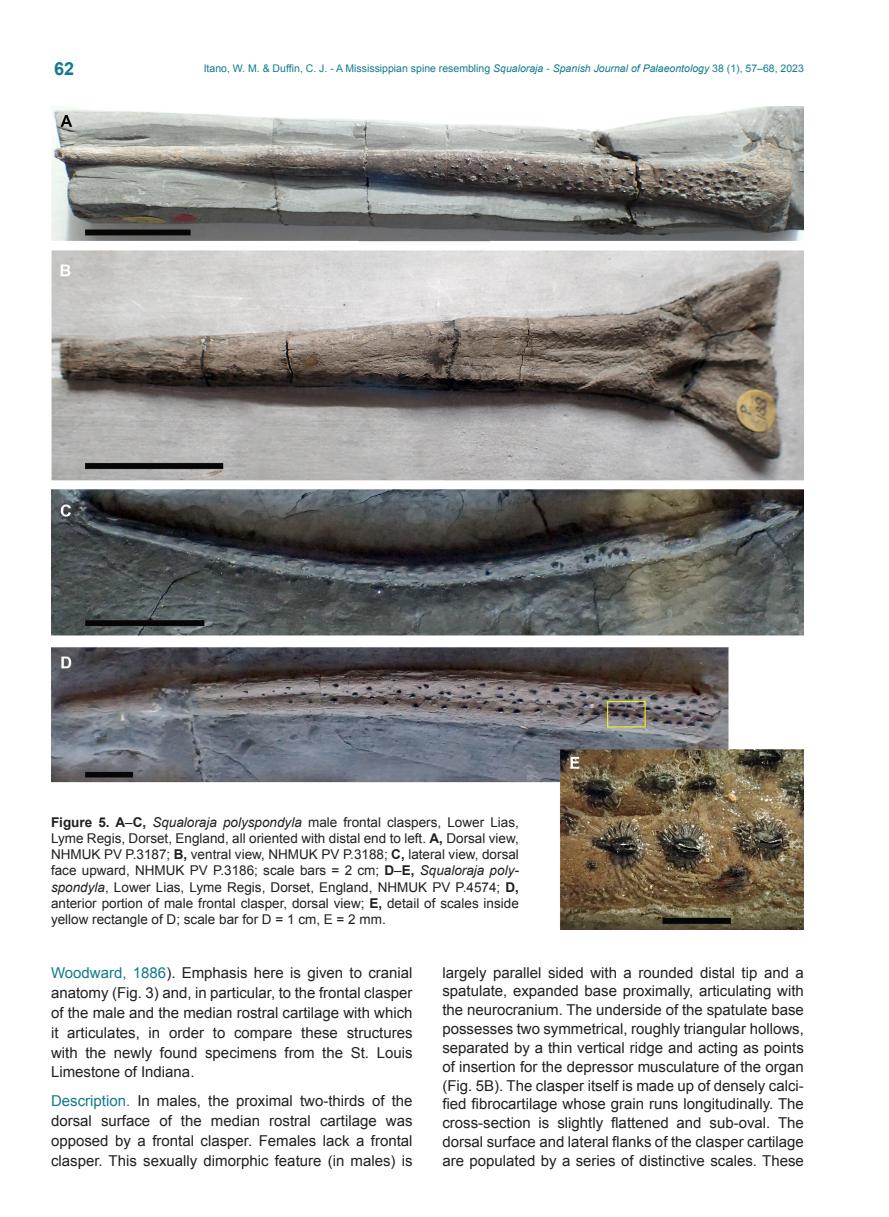
<style>
.page{position:relative;width:889px;height:1217px;background:#fff}
.page>*{position:absolute;margin:0;border:0;box-sizing:border-box;transform-origin:0 0}
.t1{font:700 18px "Arial";color:#107b8a}
.Sistematica{font:15px/18.8px "Arial";color:#231f20;text-align:justify}
.Pies_de_figura_ingle{font:13.5px/16.2px "Arial";color:#231f20;text-align:justify}
.t2{font:10.5px "Arial";color:#107b8a}
.s1{font-style:italic}
.s2{font-weight:700}
.s3{color:#107b8a}
</style>
<div class="page">
<img style="left:51px;top:106px;width:753px;height:823px">
<p class="t1" style="left:54px;top:57px;width:22px">62</p>
<p class="t2" style="left:204px;top:62px;width:601px">Itano, W. M. &amp; Duffin, C. J. - A Mississippian spine resembling <span class="s1">Squaloraja</span> - <span class="s1">Spanish Journal of Palaeontology</span> 38 (1), 57–68, 2023</p>
<p class="Pies_de_figura_ingle" style="left:51px;top:814px;width:469px"><span class="s2">Figure 5. A</span>–<span class="s2">C,</span> <span class="s1">Squaloraja polyspondyla</span> male frontal claspers, Lower Lias, Lyme Regis, Dorset, England, all oriented with distal end to left. <span class="s2">A,</span> Dorsal view, NHMUK PV P.3187; <span class="s2">B,</span> ventral view, NHMUK PV P.3188; <span class="s2">C,</span> lateral view, dorsal face upward, NHMUK PV P.3186; scale bars = 2 cm; <span class="s2">D</span>–<span class="s2">E,</span> <span class="s1">Squaloraja poly&shy;spondyla</span>, Lower Lias, Lyme Regis, Dorset, England, NHMUK PV P.4574; <span class="s2">D, </span>anterior portion of male frontal clasper, dorsal view; <span class="s2">E,</span> detail of scales inside yellow rectangle of D; scale bar for D = 1 cm, E = 2 mm.</p>
<p class="Sistematica" style="left:51px;top:962px;width:363px;line-height:20px"><span class="s3">Woodward, 1886</span>). Emphasis here is given to cranial anatomy (Fig. 3) and, in particular, to the frontal clasper of the male and the median rostral cartilage with which it articulates, in order to compare these structures with the newly found specimens from the St. Louis Limestone of Indiana.</p>
<p class="Sistematica" style="left:51px;top:1090px;width:363px;line-height:20px"><span class="s3">Description.</span> In males, the proximal two-thirds of the dorsal surface of the median rostral cartilage was opposed by a frontal clasper. Females lack a frontal clasper. This sexually dimorphic feature (in males) is</p>
<p class="Sistematica" style="left:442px;top:962px;width:363px">largely parallel sided with a rounded distal tip and a spatulate, expanded base proximally, articulating with the neurocranium. The underside of the spatulate base possesses two symmetrical, roughly triangular hollows, separated by a thin vertical ridge and acting as points of insertion for the depressor musculature of the organ (Fig. 5B). The clasper itself is made up of densely calci&shy;fied fibrocartilage whose grain runs longitudinally. The cross-section is slightly flattened and sub-oval. The dorsal surface and lateral flanks of the clasper cartilage are populated by a series of distinctive scales. These</p>
</div>
